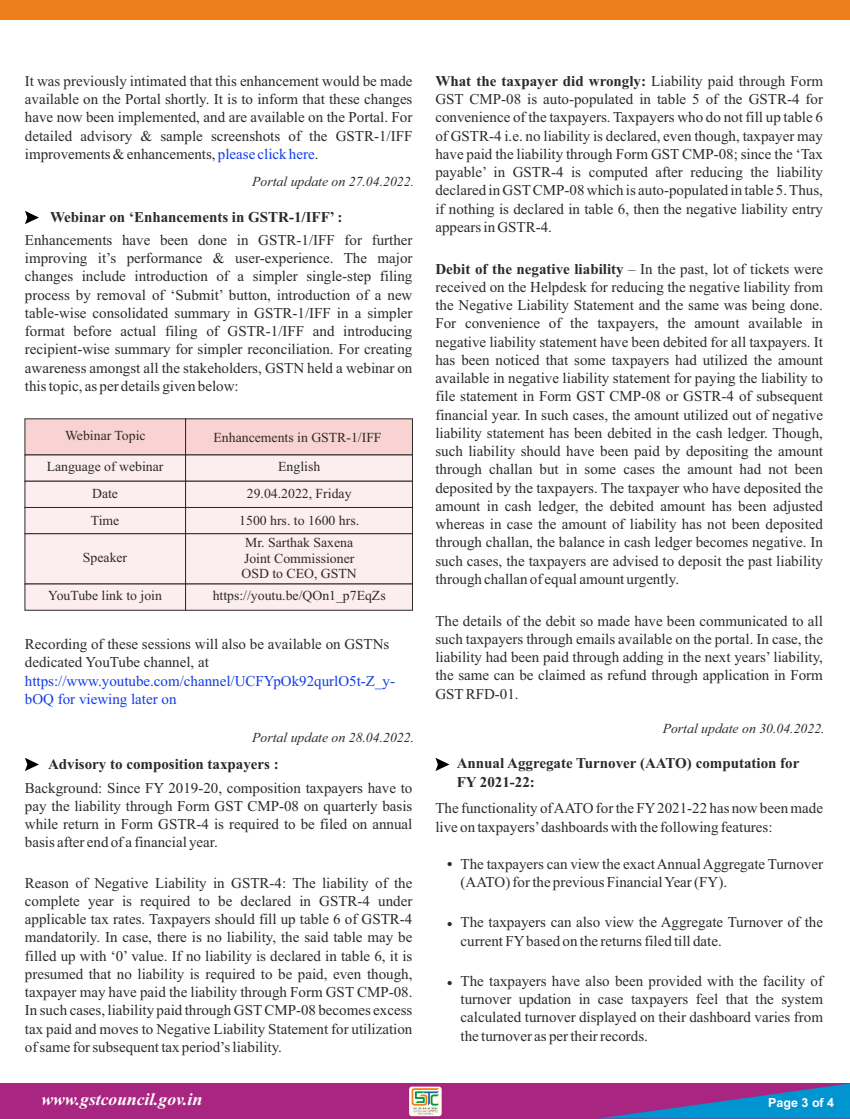
<style>
.page{position:relative;width:850px;height:1119px;background:#fff}
.page>*{position:absolute;margin:0;border:0;box-sizing:border-box;transform-origin:0 0}
.t1{font:italic 700 17.5px "Times New Roman";color:#fefefe}
.t2{font:15px/18.2px "Times New Roman";color:#2b2a29;text-align:justify}
.t3{font:700 15px/18.2px "Times New Roman";color:#2b2a29}
.t4{font:15px/18.2px "Times New Roman";color:#103ce8}
.t5{font:13.75px/27px "Times New Roman";color:#2b2a29;text-align:center}
.t6{font:italic 13.75px "Times New Roman";color:#2b2a29}
.t7{font:700 12.5px "Arial";color:#fff}
.s1{color:#103ce8}
.s2{font-weight:700}
</style>
<div class="page">
<div style="left:0;top:0;width:850px;height:20px;background:#ef7f1a"></div>
<div style="left:0;top:1083px;width:850px;height:35px;background:#a82682"></div>
<svg style="left:602px;top:1083px;width:248px;height:35px"></svg>
<svg style="left:409px;top:1086px;width:33px;height:30px"></svg>
<svg style="left:412px;top:1088px;width:27px;height:26px"></svg>
<svg style="left:25px;top:418px;width:388px;height:192px;background:#f2e0df"></svg>
<svg style="left:25px;top:211px;width:14px;height:13px"></svg>
<svg style="left:435px;top:758px;width:15px;height:13px"></svg>
<svg style="left:25px;top:758px;width:14px;height:13px"></svg>
<p class="t2" style="left:25px;top:73px;width:389px">It was previously intimated that this enhancement would be made available on the Portal shortly. It is to inform that these changes have now been implemented, and are available on the Portal. For detailed advisory &amp; sample screenshots of the GSTR-1/IFF improvements &amp; enhancements, <span class="s1">please click here</span>.</p>
<p class="t2" style="left:435px;top:73px;width:389px"><span class="s2">What the taxpayer did wrongly:</span> Liability paid through Form GST CMP-08 is auto-populated in table 5 of the GSTR-4 for convenience of the taxpayers. Taxpayers who do not fill up table 6 of GSTR-4 i.e. no liability is declared, even though, taxpayer may have paid the liability through Form GST CMP-08; since the ‘Tax payable’ in GSTR-4 is computed after reducing the liability declared in GSTCMP-08 which is auto-populated in table 5. Thus, if nothing is declared in table 6, then the negative liability entry appears in GSTR-4.</p>
<p class="t2" style="left:435px;top:261px;width:389px"><span class="s2">Debit of the negative liability</span> – In the past, lot of tickets were received on the Helpdesk for reducing the negative liability from the Negative Liability Statement and the same was being done.<br>For convenience of the taxpayers, the amount available in negative liability statement have been debited for all taxpayers. It has been noticed that some taxpayers had utilized the amount available in negative liability statement for paying the liability to file statement in Form GST CMP-08 or GSTR-4 of subsequent financial year. In such cases, the amount utilized out of negative liability statement has been debited in the cash ledger. Though, such liability should have been paid by depositing the amount through challan but in some cases the amount had not been deposited by the taxpayers. The taxpayer who have deposited the amount in cash ledger, the debited amount has been adjusted whereas in case the amount of liability has not been deposited through challan, the balance in cash ledger becomes negative. In such cases, the taxpayers are advised to deposit the past liability through challan of equal amount urgently.</p>
<p class="t2" style="left:435px;top:613px;width:389px">The details of the debit so made have been communicated to all such taxpayers through emails available on the portal. In case, the liability had been paid through adding in the next years’ liability, the same can be claimed as refund through application in Form GSTRFD-01.</p>
<p class="t6" style="left:252px;top:176px;width:163px">Portal update on 27.04.2022.</p>
<p class="t3" style="left:50px;top:210px;width:294px">Webinar on ‘Enhancements in GSTR-1/IFF’ :</p>
<p class="t2" style="left:25px;top:232px;width:389px">Enhancements have been done in GSTR-1/IFF for further improving it’s performance &amp; user-experience. The major changes include introduction of a simpler single-step filing process by removal of ‘Submit’ button, introduction of a new table-wise consolidated summary in GSTR-1/IFF in a simpler format before actual filing of GSTR-1/IFF and introducing recipient-wise summary for simpler reconciliation. For creating awareness amongst all the stakeholders, GSTN held a webinar on this topic, as per details given below:</p>
<p class="t5" style="left:65px;top:423px;width:82px">Webinar Topic</p>
<p class="t5" style="left:214px;top:425px;width:170px">Enhancements in GSTR-1/IFF</p>
<p class="t5" style="left:47px;top:454px;width:118px">Language of webinar<br>Date<br>Time</p>
<p class="t5" style="left:83px;top:545px;width:46px">Speaker</p>
<p class="t5" style="left:48px;top:584px;width:115px">YouTube link to join</p>
<p class="t5" style="left:239px;top:454px;width:121px">English<br>29.04.2022, Friday<br>1500 hrs. to 1600 hrs.</p>
<p class="t5" style="left:242px;top:536px;width:117px;line-height:15.2px;text-align:left">Mr. Sarthak Saxena<br>Joint Commissioner<br>OSD to CEO, GSTN</p>
<p class="t5" style="left:213px;top:584px;width:175px">https://youtu.be/QOn1_p7EqZs</p>
<p class="t2" style="left:25px;top:636px;width:366px">Recording of these sessions will also be available on GSTNs dedicated YouTube channel, at</p>
<p class="t4" style="left:25px;top:673px;width:372px">https://www.youtube.com/channel/UCFYpOk92qurlO5t-Z_y&shy;bOQ for viewing later on</p>
<p class="t6" style="left:252px;top:732px;width:163px">Portal update on 28.04.2022.</p>
<p class="t3" style="left:48px;top:756px;width:232px">Advisory to composition taxpayers :</p>
<p class="t2" style="left:25px;top:780px;width:389px">Background: Since FY 2019-20, composition taxpayers have to pay the liability through Form GST CMP-08 on quarterly basis while return in Form GSTR-4 is required to be filed on annual basis after end of a financial year.</p>
<p class="t2" style="left:25px;top:875px;width:389px">Reason of Negative Liability in GSTR-4: The liability of the complete year is required to be declared in GSTR-4 under applicable tax rates. Taxpayers should fill up table 6 of GSTR-4 mandatorily. In case, there is no liability, the said table may be filled up with ‘0’ value. If no liability is declared in table 6, it is presumed that no liability is required to be paid, even though, taxpayer may have paid the liability through Form GST CMP-08.<br>In such cases, liability paid through GSTCMP-08 becomes excess tax paid and moves to Negative Liability Statement for utilization of same for subsequent tax period’s liability.</p>
<p class="t1" style="left:42px;top:1093px;width:162px">www.gstcouncil.gov.in</p>
<p class="t6" style="left:663px;top:723px;width:163px">Portal update on 30.04.2022.</p>
<p class="t3" style="left:457px;top:756px;width:344px">Annual Aggregate Turnover (AATO) computation for<br>FY 2021-22:</p>
<p class="t2" style="left:435px;top:800px;width:389px">The functionality of AATO for the FY2021-22 has now been made live on taxpayers’dashboards with the following features:</p>
<p class="t3" style="left:447px;top:856px;width:7px">•</p>
<p class="t2" style="left:461px;top:856px;width:364px">The taxpayers can view the exact Annual Aggregate Turnover (AATO) for the previous Financial Year (FY).</p>
<p class="t2" style="left:461px;top:915px;width:364px">The taxpayers can also view the Aggregate Turnover of the current FYbased on the returns filed till date.</p>
<p class="t2" style="left:461px;top:973px;width:364px">The taxpayers have also been provided with the facility of turnover updation in case taxpayers feel that the system calculated turnover displayed on their dashboard varies from the turnover as per their records.</p>
<p class="t3" style="left:447px;top:916px;width:7px">•</p>
<p class="t3" style="left:447px;top:975px;width:7px">•</p>
<p class="t7" style="left:768px;top:1098px;width:67px">Page 3 of 4</p>
</div>
